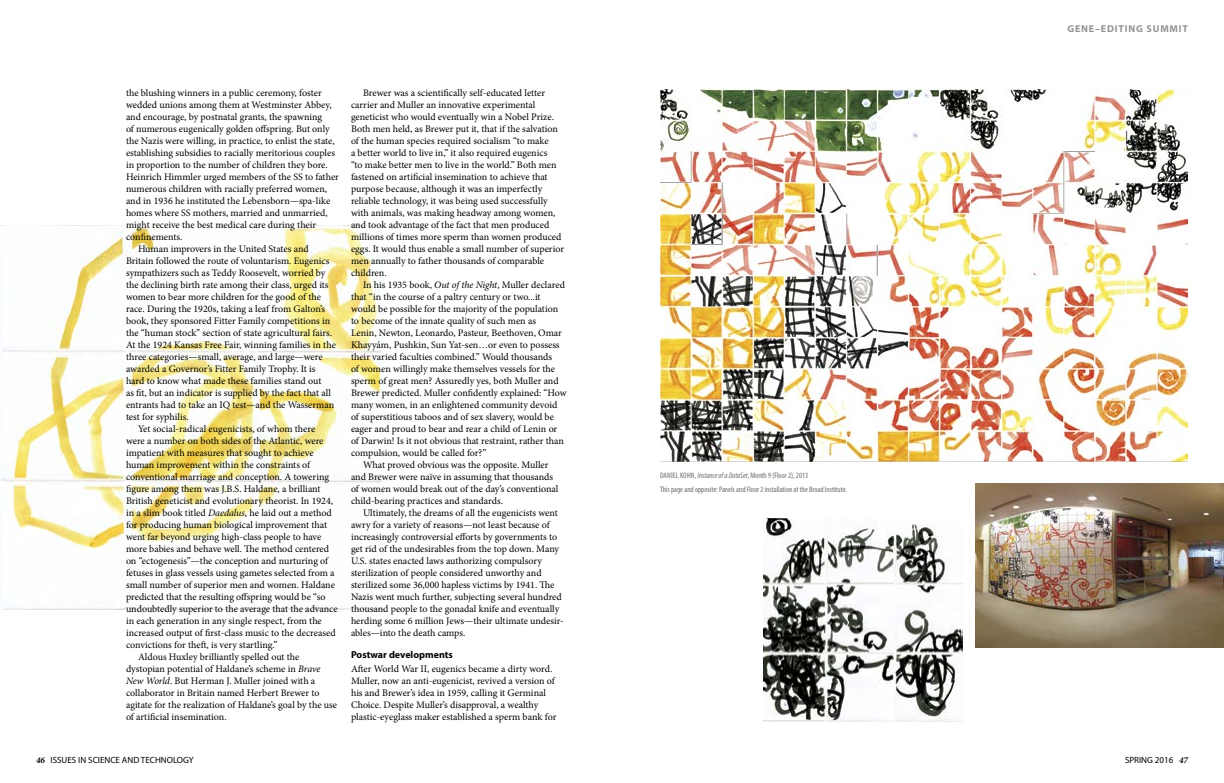
<style>
.page{position:relative;width:1224px;height:783px;background:#fff}
.page>*{position:absolute;margin:0;border:0;box-sizing:border-box;transform-origin:0 0}
._10_12_MinPro_text_i{font:10px/12px "Minion Pro";color:#000}
._10_12_MinPro_text_n{font:10px/12px "Minion Pro";color:#000}
.Text_head_a{font:700 10px "Myriad Pro";color:#000}
.t1{font:700 10px "Myriad Pro";letter-spacing:.08em;color:#929496}
.t2{font:9px "Myriad Pro";color:#000}
.Art_caption_2{font:condensed 8px "Myriad Pro";color:#6d6e70}
.s1{font-style:italic}
.s2{font-family:"Minion Pro";font-weight:700;font-style:italic}
</style>
<div class="page">
<img style="left:660px;top:89px;width:528px;height:373px">
<img style="left:975px;top:483px;width:249px;height:165px">
<img style="left:763px;top:518px;width:200px;height:203px">
<img style="left:0;top:226px;width:384px;height:384px">
<p class="_10_12_MinPro_text_i" style="left:126px;top:87px;width:214px">the blushing winners in a public ceremony, foster wedded unions among them at Westminster Abbey, and encourage, by postnatal grants, the spawning<br>of numerous eugenically golden offspring. But only the Nazis were willing, in practice, to enlist the state, establishing subsidies to racially meritorious couples in proportion to the number of children they bore.<br>Heinrich Himmler urged members of the SS to father numerous children with racially preferred women, and in 1936 he instituted the Lebensborn—spa-like homes where SS mothers, married and unmarried, might receive the best medical care during their confinements.</p>
<p class="_10_12_MinPro_text_i" style="left:126px;top:243px;width:211px;text-indent:12px">Human improvers in the United States and Britain followed the route of voluntarism. Eugenics sympathizers such as Teddy Roosevelt, worried by the declining birth rate among their class, urged its women to bear more children for the good of the race. During the 1920s, taking a leaf from Galton’s book, they sponsored Fitter Family competitions in the “human stock” section of state agricultural fairs.<br>At the 1924 Kansas Free Fair, winning families in the three categories—small, average, and large—were awarded a Governor’s Fitter Family Trophy. It is hard to know what made these families stand out<br>as fit, but an indicator is supplied by the fact that all entrants had to take an IQ test—and the Wasserman test for syphilis.</p>
<p class="_10_12_MinPro_text_i" style="left:126px;top:423px;width:213px;text-indent:12px">Yet social-radical eugenicists, of whom there<br>were a number on both sides of the Atlantic, were impatient with measures that sought to achieve human improvement within the constraints of conventional marriage and conception. A towering figure among them was J.B.S. Haldane, a brilliant British geneticist and evolutionary theorist. In 1924, in a slim book titled <span class="s1">Daedalus</span>, he laid out a method for producing human biological improvement that went far beyond urging high-class people to have more babies and behave well. The method centered on “ectogenesis”—the conception and nurturing of fetuses in glass vessels using gametes selected from a small number of superior men and women. Haldane predicted that the resulting offspring would be “so undoubtedly superior to the average that the advance in each generation in any single respect, from the increased output of first-class music to the decreased convictions for theft, is very startling.”</p>
<p class="_10_12_MinPro_text_i" style="left:126px;top:651px;width:213px;text-indent:12px">Aldous Huxley brilliantly spelled out the dystopian potential of Haldane’s scheme in <span class="s1">Brave New World</span>. But Herman J. Muller joined with a collaborator in Britain named Herbert Brewer to agitate for the realization of Haldane’s goal by the use of artificial insemination.</p>
<p class="_10_12_MinPro_text_i" style="left:351px;top:87px;width:215px;text-indent:12px">Brewer was a scientifically self-educated letter carrier and Muller an innovative experimental geneticist who would eventually win a Nobel Prize.<br>Both men held, as Brewer put it, that if the salvation of the human species required socialism “to make<br>a better world to live in,” it also required eugenics<br>“to make better men to live in the world.” Both men fastened on artificial insemination to achieve that purpose because, although it was an imperfectly reliable technology, it was being used successfully with animals, was making headway among women, and took advantage of the fact that men produced millions of times more sperm than women produced eggs. It would thus enable a small number of superior men annually to father thousands of comparable children.</p>
<p class="_10_12_MinPro_text_i" style="left:351px;top:279px;width:217px;text-indent:12px">In his 1935 book, <span class="s1">Out of the Night</span>, Muller declared that “in the course of a paltry century or two...it would be possible for the majority of the population to become of the innate quality of such men as<br>Lenin, Newton, Leonardo, Pasteur, Beethoven, Omar Khayyám, Pushkin, Sun Yat-sen…or even to possess their varied faculties combined.” Would thousands<br>of women willingly make themselves vessels for the sperm of great men? Assuredly yes, both Muller and Brewer predicted. Muller confidently explained: “How many women, in an enlightened community devoid of superstitious taboos and of sex slavery, would be eager and proud to bear and rear a child of Lenin or of Darwin! Is it not obvious that restraint, rather than compulsion, would be called for?”</p>
<p class="_10_12_MinPro_text_i" style="left:351px;top:459px;width:209px;text-indent:12px">What proved obvious was the opposite. Muller and Brewer were naïve in assuming that thousands of women would break out of the day’s conventional child-bearing practices and standards.</p>
<p class="_10_12_MinPro_text_i" style="left:351px;top:507px;width:214px;text-indent:12px">Ultimately, the dreams of all the eugenicists went awry for a variety of reasons—not least because of increasingly controversial efforts by governments to get rid of the undesirables from the top down. Many U.S. states enacted laws authorizing compulsory sterilization of people considered unworthy and sterilized some 36,000 hapless victims by 1941. The Nazis went much further, subjecting several hundred thousand people to the gonadal knife and eventually herding some 6 million Jews—their ultimate undesir&shy;ables—into the death camps.</p>
<p class="Text_head_a" style="left:351px;top:648px;width:103px">Postwar developments</p>
<p class="_10_12_MinPro_text_n" style="left:351px;top:663px;width:207px">After World War II, eugenics became a dirty word.<br>Muller, now an anti-eugenicist, revived a version of his and Brewer’s idea in 1959, calling it Germinal Choice. Despite Muller’s disapproval, a wealthy plastic-eyeglass maker established a sperm bank for</p>
<p class="Art_caption_2" style="left:660px;top:471px;width:150px">DANIEL KOHN, <span class="s1">Instance of a DataSet</span>, Month 9 (Floor 2), 2013</p>
<p class="Art_caption_2" style="left:660px;top:484px;width:189px">This page and opposite: Panels and Floor 2 installation at the Broad Institute.</p>
<p class="t1" style="left:1068px;top:22px;width:122px">GENE–EDITING SUMMIT</p>
<p class="t2" style="left:36px;top:754px;width:159px"><span class="s2">46</span> ISSUES IN SCIENCE AND TECHNOLOGY</p>
<p class="t2" style="left:1125px;top:754px;width:64px">SPRING 2016 <span class="s2">47</span></p>
</div>
